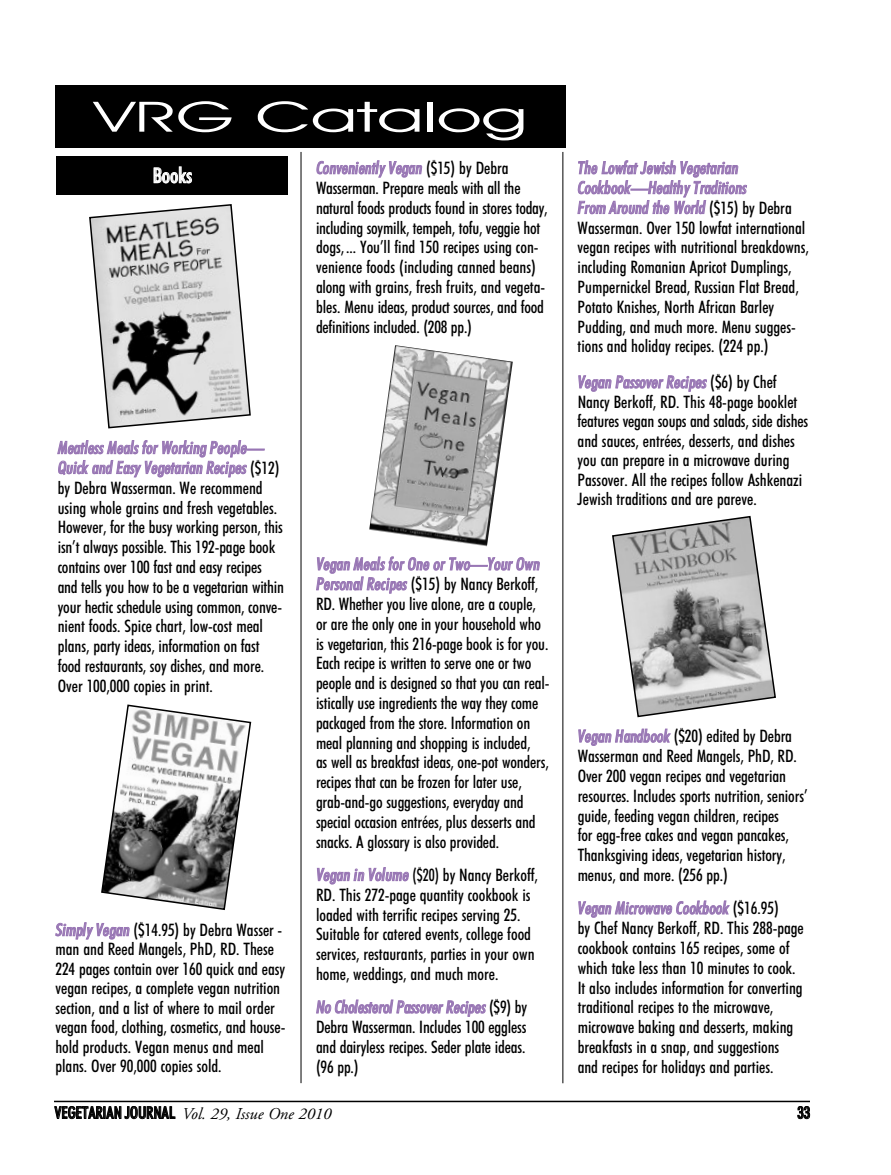
<style>
.page{position:relative;width:891px;height:1175px;background:#fff}
.page>*{position:absolute;margin:0;border:0;box-sizing:border-box;transform-origin:0 0}
.t1{font:42px "Avant Guard Regular SWFTE";color:#fff;scale:1.75 1}
.t2{font:21px "Futuri Condensed Regular SWFTE";color:#fff}
.t3{font:17.25px/19.8px "Futuri Condensed Regular SWFTE";letter-spacing:-.005em;color:#000}
.t4{font:17.25px/19.8px "Futuri Condensed Italic SWFTE";color:#9876b4}
.t5{font:17.25px/19.8px "Futuri Condensed Regular SWFTE";letter-spacing:-.005em;color:#000;scale:.9 1}
.t6{font:italic 16.5px "Adobe Garamond";color:#000}
.t7{font:16.5px "Futuri Condensed Regular SWFTE";color:#000}
.s1{font-family:"Futuri Condensed Regular SWFTE";color:#000}
.s2{font-family:"Futuri Condensed Italic SWFTE";color:#9876b4}
.s3{font-family:"Futuri Condensed Regular SWFTE";font-style:normal}
</style>
<div class="page">
<svg style="left:101px;top:704px;width:151px;height:206px"></svg>
<div style="left:56px;top:85px;width:510px;height:63px;background:#000"></div>
<hr style="left:54px;top:1100px;width:756px;height:2px;background:#000">
<div style="left:56px;top:156px;width:232px;height:39px;background:#000"></div>
<img style="left:369px;top:345px;width:144px;height:201px">
<svg style="left:612px;top:515px;width:164px;height:203px"></svg>
<hr style="left:301px;top:152px;width:1px;height:931px;background:#000">
<hr style="left:563px;top:152px;width:1px;height:931px;background:#000">
<svg style="left:89px;top:204px;width:162px;height:225px"></svg>
<h1 class="t1" style="left:94px;top:91px;width:249px">VRG Catalog</h1>
<p class="t2" style="left:153px;top:162px;width:41px">Books</p>
<p class="t4" style="left:316px;top:158px;width:194px">Conveniently Vegan <span class="s1">($15) by Debra</span></p>
<p class="t3" style="left:316px;top:178px;width:233px">Wasserman. Prepare meals with all the natural foods products found in stores today, including soymilk, tempeh, tofu, veggie hot dogs, ... You’ll find 150 recipes using con&shy;ven ience foods (including canned beans) along with grains, fresh fruits, and vegeta&shy;bles. Menu ideas, product sources, and food definitions included. (208 pp.)</p>
<p class="t4" style="left:58px;top:437px;width:223px">Meatless Meals for Working People—<br>Quick and Easy Vegetarian Recipes <span class="s1">($12)</span></p>
<p class="t3" style="left:58px;top:477px;width:228px">by Debra Wasserman. We recommend using whole grains and fresh vegetables.<br>However, for the busy working person, this isn’t always possible. This 192-page book contains over 100 fast and easy recipes and tells you how to be a vegetarian within your hectic schedule using common, conve&shy;nient foods. Spice chart, low-cost meal plans, party ideas, information on fast food restaurants, soy dishes, and more.<br>Over 100,000 copies in print.</p>
<p class="t3" style="left:55px;top:920px;width:231px"><span class="s2">Simply Vegan</span> ($14.95) by Debra Wasser - man and Reed Mangels, PhD, RD. These 224 pages contain over 160 quick and easy vegan recipes, a complete vegan nutrition section, and a list of where to mail order vegan food, clothing, cosmetics, and house&shy;hold products. Vegan menus and meal plans. Over 90,000 copies sold.</p>
<p class="t4" style="left:316px;top:554px;width:225px">Vegan Meals for One or Two—Your Own</p>
<p class="t3" style="left:316px;top:574px;width:235px"><span class="s2">Personal Recipes</span> ($15) by Nancy Berkoff, RD. Whether you live alone, are a couple, or are the only one in your household who is vegetarian, this 216-page book is for you.<br>Each recipe is written to serve one or two people and is designed so that you can real&shy;istically use ingredients the way they come packaged from the store. Information on meal planning and shopping is included,<br>as well as breakfast ideas, one-pot wonders, recipes that can be frozen for later use, grab-and-go suggestions, everyday and special occasion entrées, plus desserts and snacks. A glossary is also provided.</p>
<p class="t5" style="left:316px;top:864px;width:248px"><span class="s2">Vegan in Volume</span> ($20) by Nancy Berkoff, RD. This 272-page quantity cookbook is loaded with terrific recipes serving 25.<br>Suitable for catered events, college food services, restaurants, parties in your own home, weddings, and much more.</p>
<p class="t4" style="left:316px;top:996px;width:212px">No Cholesterol Passover Recipes <span class="s1">($9) by</span></p>
<p class="t3" style="left:316px;top:1016px;width:212px;text-align:justify">Debra Wasserman. Includes 100 eggless and dairyless recipes. Seder plate ideas. (96 pp.)</p>
<p class="t4" style="left:578px;top:158px;width:216px">The Lowfat Jewish Vegetarian<br>Cookbook—Healthy Traditions<br>From Around the World <span class="s1">($15) by Debra</span></p>
<p class="t3" style="left:578px;top:217px;width:233px">Wasserman. Over 150 lowfat international vegan recipes with nutritional breakdowns, including Romanian Apricot Dumplings, Pumpernickel Bread, Russian Flat Bread, Potato Knishes, North African Barley Pudding, and much more. Menu sugges&shy;tions and holiday recipes. (224 pp.)</p>
<p class="t4" style="left:578px;top:372px;width:200px">Vegan Passover Recipes <span class="s1">($6) by Chef</span></p>
<p class="t3" style="left:578px;top:392px;width:232px">Nancy Berkoff, RD. This 48-page booklet features vegan soups and salads, side dishes and sauces, entrées, desserts, and dishes you can prepare in a microwave during Passover. All the recipes follow Ashkenazi Jewish traditions and are pareve.</p>
<p class="t3" style="left:578px;top:726px;width:231px"><span class="s2">Vegan Handbook</span> ($20) edited by Debra Wasser man and Reed Mangels, PhD, RD.<br>Over 200 vegan recipes and vegetarian resources. Includes sports nutrition, seniors’ guide, feeding vegan children, recipes<br>for egg-free cakes and vegan pancakes, Thanksgiving ideas, vegetarian history, menus, and more. (256 pp.)</p>
<p class="t4" style="left:578px;top:897px;width:202px">Vegan Microwave Cookbook <span class="s1">($16.95)</span></p>
<p class="t3" style="left:578px;top:918px;width:228px">by Chef Nancy Berkoff, RD. This 288-page cookbook contains 165 recipes, some of which take less than 10 minutes to cook.<br>It also includes information for converting traditional recipes to the microwave, microwave baking and desserts, making breakfasts in a snap, and suggestions and recipes for holidays and parties.</p>
<p class="t6" style="left:55px;top:1107px;width:278px"><span class="s3">VEGETARIAN JOURNAL</span> Vol. 29, Issue One 2010</p>
<p class="t7" style="left:797px;top:1102px;width:14px">33</p>
</div>
